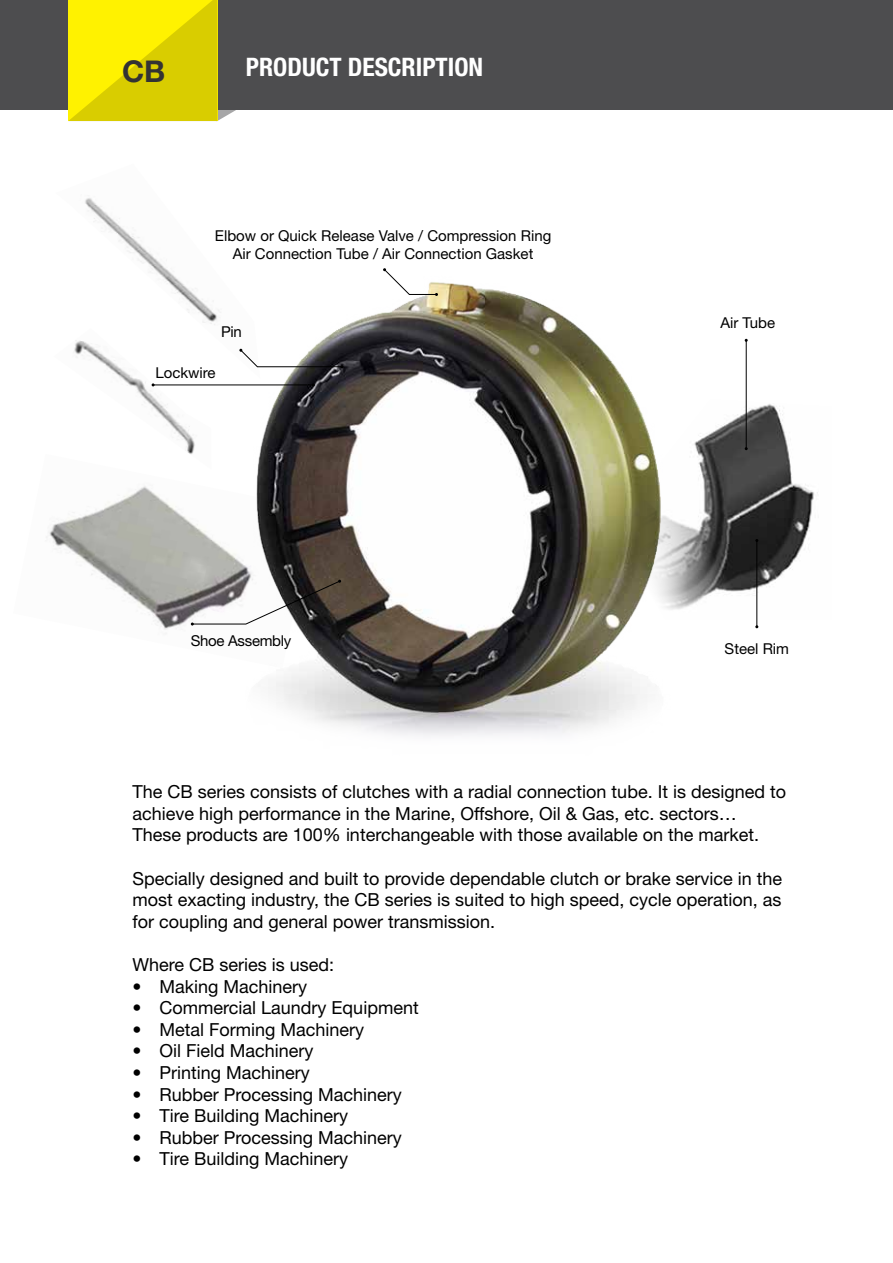
<style>
.page{position:relative;width:893px;height:1263px;background:#fff}
.page>*{position:absolute;margin:0;border:0;box-sizing:border-box;transform-origin:0 0}
.t1{font:700 30px "Helvetica Neue LT Std";color:#333}
.t2{font:700 condensed 25.5px "Helvetica Neue LT Std";color:#fff}
.t3{font:18px/21.6px "Helvetica Neue LT Std";color:#000}
.t4{font:15px/18px "Helvetica Neue LT Std";color:#000;text-align:center}
.t5{font:15px "Helvetica Neue LT Std";letter-spacing:-.02em;color:#000}
</style>
<div class="page">
<div style="left:0;top:0;width:893px;height:109px;background:#4d4d4f"></div>
<svg style="left:68px;top:0;width:178px;height:121px"></svg>
<img style="left:224px;top:282px;width:423px;height:454px">
<img style="left:46px;top:454px;width:269px;height:214px">
<svg style="left:191px;top:580px;width:150px;height:45px"></svg>
<img style="left:54px;top:379px;width:157px;height:91px">
<img style="left:74px;top:198px;width:186px;height:181px">
<hr style="left:153px;top:385px;width:160px;height:1px;background:#000">
<svg style="left:239px;top:349px;width:104px;height:19px"></svg>
<svg style="left:383px;top:268px;width:55px;height:28px"></svg>
<img style="left:536px;top:399px;width:282px;height:221px">
<hr style="left:746px;top:340px;width:1px;height:109px;background:#000">
<hr style="left:756px;top:540px;width:1px;height:87px;background:#000">
<h1 class="t1" style="left:122px;top:53px;width:45px">CB</h1>
<h2 class="t2" style="left:246px;top:51px;width:239px">PRODUCT DESCRIPTION</h2>
<p class="t4" style="left:215px;top:226px;width:338px">Elbow or Quick Release Valve / Compression Ring<br>Air Connection Tube / Air Connection Gasket</p>
<p class="t4" style="left:221px;top:322px;width:22px">Pin</p>
<p class="t4" style="left:155px;top:363px;width:62px">Lockwire</p>
<p class="t4" style="left:720px;top:314px;width:56px">Air Tube</p>
<p class="t5" style="left:191px;top:631px;width:102px">Shoe Assembly</p>
<p class="t4" style="left:725px;top:639px;width:66px">Steel Rim</p>
<p class="t3" style="left:133px;top:781px;width:655px">The CB series consists of clutches with a radial connection tube. It is designed to achieve high performance in the Marine, Offshore, Oil &amp; Gas, etc. sectors…<br>These products are 100% interchangeable with those available on the market.</p>
<p class="t3" style="left:133px;top:867px;width:651px;text-align:justify">Specially designed and built to provide dependable clutch or brake service in the most exacting industry, the CB series is suited to high speed, cycle operation, as for coupling and general power transmission.</p>
<p class="t3" style="left:133px;top:953px;width:203px">Where CB series is used:</p>
<p class="t3" style="left:133px;top:975px;width:176px">• Making Machinery</p>
<p class="t3" style="left:133px;top:997px;width:288px">• Commercial Laundry Equipment</p>
<p class="t3" style="left:133px;top:1018px;width:233px">• Metal Forming Machinery</p>
<p class="t3" style="left:133px;top:1040px;width:183px">• Oil Field Machinery</p>
<p class="t3" style="left:133px;top:1061px;width:179px">• Printing Machinery</p>
<p class="t3" style="left:133px;top:1083px;width:271px">• Rubber Processing Machinery</p>
<p class="t3" style="left:133px;top:1105px;width:217px">• Tire Building Machinery</p>
<p class="t3" style="left:133px;top:1126px;width:271px">• Rubber Processing Machinery</p>
<p class="t3" style="left:133px;top:1148px;width:217px">• Tire Building Machinery</p>
</div>
